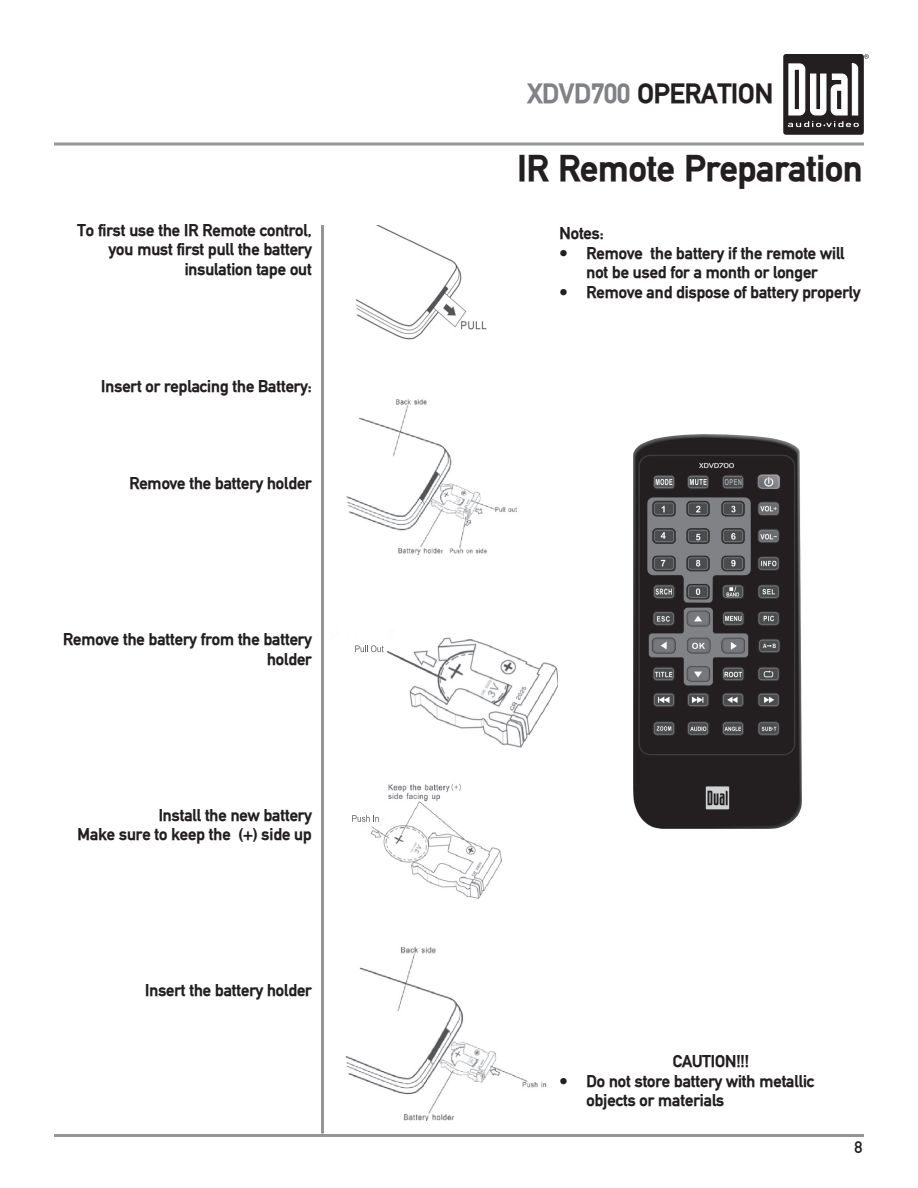
<style>
.page{position:relative;width:918px;height:1188px;background:#fff}
.page>*{position:absolute;margin:0;border:0;box-sizing:border-box;transform-origin:0 0}
.t1{font:700 36px "DIN Mittelschrift";color:#231f20}
.t2{font:700 27px "DIN Mittelschrift";color:#231f20}
.t3{font:700 16.5px/19.5px "DIN Mittelschrift";color:#231f20;text-align:right}
.s1{color:#808285}
</style>
<div class="page">
<div style="left:783px;top:54px;width:81px;height:81px;background:#231f20;border-radius:3px"></div>
<svg style="left:788px;top:54px;width:81px;height:73px"></svg>
<hr style="left:54px;top:143px;width:810px;height:3px;background:#939598">
<hr style="left:54px;top:1134px;width:810px;height:3px;background:#939598">
<img style="left:345px;top:225px;width:213px;height:895px">
<svg style="left:352px;top:815px;width:27px;height:7px"></svg>
<svg style="left:355px;top:645px;width:92px;height:37px"></svg>
<hr style="left:321px;top:225px;width:3px;height:909px;background:#939598">
<img style="left:633px;top:434px;width:169px;height:394px">
<p class="t3" style="left:78px;top:220px;width:236px">To first use the IR Remote control, you must first pull the battery insulation tape out</p>
<p class="t3" style="left:101px;top:376px;width:212px">Insert or replacing the Battery:</p>
<p class="t3" style="left:129px;top:474px;width:184px">Remove the battery holder</p>
<p class="t3" style="left:63px;top:630px;width:250px">Remove the battery from the battery holder</p>
<p class="t3" style="left:78px;top:805px;width:236px">Install the new battery<br>Make sure to keep the (+) side up</p>
<p class="t3" style="left:145px;top:981px;width:168px">Insert the battery holder</p>
<h2 class="t2" style="left:528px;top:77px;width:247px"><span class="s1">XDVD700</span> OPERATION</h2>
<h1 class="t1" style="left:518px;top:147px;width:346px">IR Remote Preparation</h1>
<p class="t3" style="left:586px;top:224px;width:275px;text-align:left;text-indent:-27px">Notes:<br>Remove the battery if the remote will not be used for a month or longer<br>Remove and dispose of battery properly</p>
<p class="t3" style="left:560px;top:243px;width:10px">•</p>
<p class="t3" style="left:560px;top:282px;width:10px">•</p>
<p class="t3" style="left:560px;top:1071px;width:10px">•</p>
<p class="t3" style="left:586px;top:1052px;width:229px;text-align:left;text-indent:86px">CAUTION!!!<br>Do not store battery with metallic objects or materials</p>
</div>
